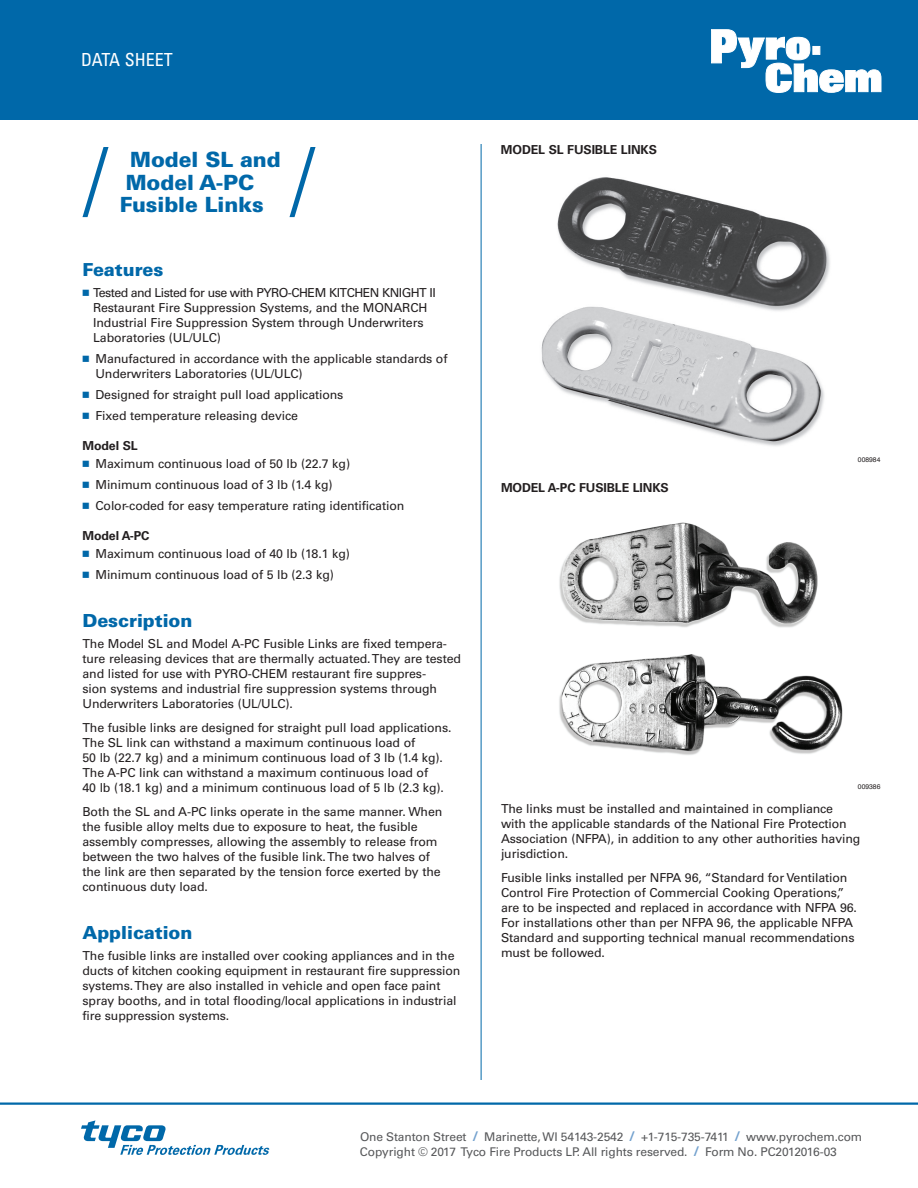
<style>
.page{position:relative;width:918px;height:1188px;background:#fff}
.page>*{position:absolute;margin:0;border:0;box-sizing:border-box;transform-origin:0 0}
.t1{font:900 21px/22.5px "Univers LT Std";letter-spacing:-.005em;color:#0068a9}
.t2{font:900 18px "Univers LT Std";letter-spacing:-.005em;color:#0068a9}
.t3{font:condensed 18px "Univers LT Std";color:#fff}
.t4{font:12.3px/15px "Univers LT Std";letter-spacing:-.01em;color:#231f20}
.t5{font:700 12.3px "Univers LT Std";letter-spacing:-.01em;color:#231f20}
.t6{font:12px/15px "Univers LT Std";letter-spacing:-.01em;color:#57585a}
.t7{font:6.75px "Helvetica";color:#231f20}
.s1{font-family:"Universal Newswith Comm Pi";color:#0068a9}
.s2{font-weight:700}
.s3{font-weight:700;font-size:13.5px;color:#73a1ce}
</style>
<div class="page">
<div style="left:0;top:0;width:918px;height:120px;background:#0068a9"></div>
<hr style="left:481px;top:144px;width:1px;height:936px;background:#0068a9">
<hr style="left:0;top:1102px;width:918px;height:3px;background:#0068a9">
<svg style="left:82px;top:147px;width:27px;height:70px"></svg>
<svg style="left:290px;top:147px;width:26px;height:70px"></svg>
<img style="left:559px;top:522px;width:284px;height:233px">
<img style="left:541px;top:177px;width:289px;height:269px">
<svg style="left:81px;top:1120px;width:188px;height:35px"></svg>
<svg style="left:711px;top:30px;width:170px;height:63px"></svg>
<h2 class="t3" style="left:81px;top:48px;width:93px">DATA SHEET</h2>
<h1 class="t1" style="left:120px;top:148px;width:163px;text-indent:11px">Model SL and<br>Model A-PC<br>Fusible Links</h1>
<h2 class="t2" style="left:82px;top:258px;width:82px">Features</h2>
<p class="t4" style="left:93px;top:285px;width:344px;text-indent:-11px"><span class="s1">n</span> Tested and Listed for use with PYRO-CHEM KITCHEN KNIGHT II Restaurant Fire Suppression Systems, and the MONARCH Industrial Fire Suppression System through Underwriters Laboratories (UL/ULC)</p>
<p class="t4" style="left:95px;top:351px;width:354px;text-indent:-13px"><span class="s1">n</span> Manufactured in accordance with the applicable standards of<br>Underwriters Laboratories (UL/ULC)</p>
<p class="t4" style="left:82px;top:384px;width:263px;line-height:21px"><span class="s1">n</span> Designed for straight pull load applications <span class="s1">n</span> Fixed temperature releasing device</p>
<p class="t4" style="left:82px;top:436px;width:269px;line-height:18px"><span class="s2">Model SL<br></span><span class="s1">n</span> Maximum continuous load of 50 lb (22.7 kg)</p>
<p class="t4" style="left:82px;top:474px;width:323px;line-height:21px"><span class="s1">n</span> Minimum continuous load of 3 lb (1.4 kg)<br><span class="s1">n</span> Color-coded for easy temperature rating identification</p>
<p class="t4" style="left:82px;top:526px;width:269px;line-height:18px"><span class="s2">Model A-PC<br></span><span class="s1">n</span> Maximum continuous load of 40 lb (18.1 kg)</p>
<p class="t4" style="left:82px;top:567px;width:253px"><span class="s1">n</span> Minimum continuous load of 5 lb (2.3 kg)</p>
<h2 class="t2" style="left:82px;top:609px;width:112px">Description</h2>
<p class="t4" style="left:82px;top:636px;width:380px">The Model SL and Model A-PC Fusible Links are fixed tempera&shy;ture releasing devices that are thermally actuated. They are tested and listed for use with PYRO-CHEM restaurant fire suppres-<br>sion systems and industrial fire suppression systems through Underwriters Laboratories (UL/ULC).</p>
<p class="t4" style="left:82px;top:720px;width:371px">The fusible links are designed for straight pull load applications.<br>The SL link can withstand a maximum continuous load of<br>50 lb (22.7 kg) and a minimum continuous load of 3 lb (1.4 kg).<br>The A-PC link can withstand a maximum continuous load of<br>40 lb (18.1 kg) and a minimum continuous load of 5 lb (2.3 kg).</p>
<p class="t4" style="left:82px;top:804px;width:361px">Both the SL and A-PC links operate in the same manner. When the fusible alloy melts due to exposure to heat, the fusible assembly compresses, allowing the assembly to release from between the two halves of the fusible link. The two halves of the link are then separated by the tension force exerted by the continuous duty load.</p>
<h2 class="t2" style="left:82px;top:921px;width:112px">Application</h2>
<p class="t4" style="left:82px;top:948px;width:379px">The fusible links are installed over cooking appliances and in the ducts of kitchen cooking equipment in restaurant fire suppression systems. They are also installed in vehicle and open face paint spray booths, and in total flooding/local applications in industrial fire suppression systems.</p>
<p class="t5" style="left:501px;top:143px;width:157px">MODEL SL FUSIBLE LINKS</p>
<p class="t5" style="left:501px;top:480px;width:169px">MODEL A-PC FUSIBLE LINKS</p>
<p class="t7" style="left:858px;top:454px;width:24px">008984</p>
<p class="t7" style="left:858px;top:781px;width:24px">009386</p>
<p class="t4" style="left:501px;top:801px;width:361px">The links must be installed and maintained in compliance with the applicable standards of the National Fire Protection Association (NFPA), in addition to any other authorities having jurisdiction.</p>
<p class="t4" style="left:501px;top:870px;width:358px">Fusible links installed per NFPA 96, “Standard for Ventilation Control Fire Protection of Commercial Cooking Operations,” are to be inspected and replaced in accordance with NFPA 96.<br>For installations other than per NFPA 96, the applicable NFPA Standard and supporting technical manual recommendations must be followed.</p>
<p class="t6" style="left:360px;top:1129px;width:504px">One Stanton Street <span class="s3">/</span> Marinette, WI 54143-2542 <span class="s3">/</span> +1-715-735-7411 <span class="s3">/</span> www.pyrochem.com<br>Copyright © 2017 Tyco Fire Products LP. All rights reserved. <span class="s3">/</span> Form No. PC2012016-03</p>
</div>
